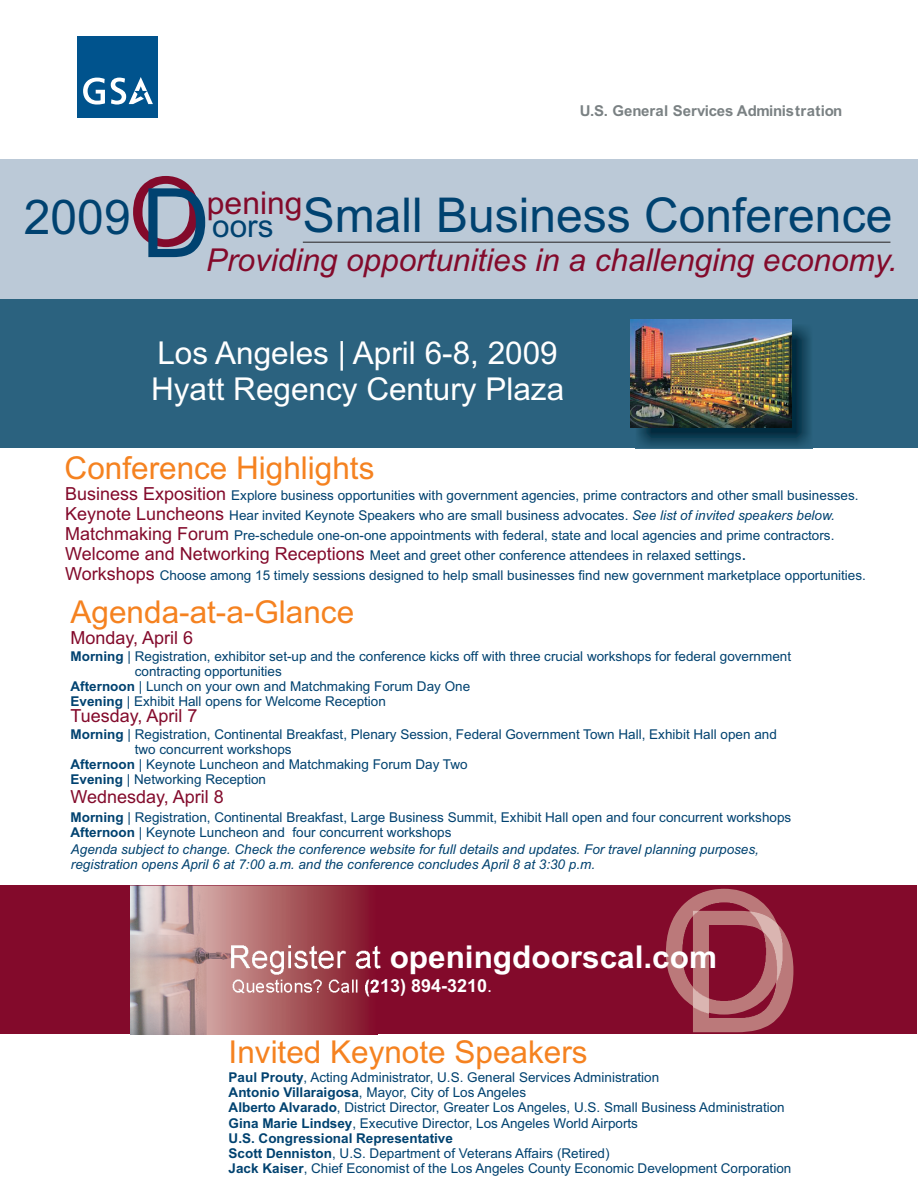
<style>
.page{position:relative;width:918px;height:1188px;background:#fff}
.page>*{position:absolute;margin:0;border:0;box-sizing:border-box;transform-origin:0 0}
.t1{font:48px "Arial";color:#004270}
.t2{font:31.5px "Arial";color:#f58220}
.t3{font:31.5px/35.2px "Arial";color:#fff}
.t4{font:italic 31.5px "Arial";color:#830a2b}
.t5{font:700 31.5px "Arial";color:#fff}
.t6{font:31.5px "Arial";color:#830a2b}
.t7{font:31.5px "Arial";color:#004270}
.t8{font:18px/20.1px "Arial";color:#830a2b}
.t9{font:700 15px "Arial";color:#7a8183}
.t10{font:13.5px/15.1px "Arial";color:#004270}
.t11{font:italic 13.5px/15.1px "Arial";color:#004270}
.t12{font:700 13.5px/15.1px "Arial";color:#004270}
.s1{font-size:96px;color:#830a2b}
.s2{font-size:96px}
.s3{font-style:italic}
.s4{font-size:18px}
.s5{font-weight:700}
.s6{font-weight:400}
</style>
<div class="page">
<div style="left:0;top:159px;width:918px;height:149px;background:#bbc9d7"></div>
<div style="left:77px;top:37px;width:81px;height:81px;background:#00538d"></div>
<svg style="left:83px;top:78px;width:22px;height:27px"></svg>
<svg style="left:111px;top:77px;width:42px;height:28px"></svg>
<div style="left:0;top:300px;width:918px;height:148px;background:#2b627f"></div>
<div style="left:0;top:886px;width:917px;height:148px;background:#830a2b"></div>
<hr style="left:303px;top:242px;width:587px;height:1px;background:#231f20">
<img style="left:666px;top:889px;width:104px;height:117px">
<img style="left:693px;top:911px;width:100px;height:121px">
<img style="left:635px;top:325px;width:177px;height:124px">
<img style="left:630px;top:320px;width:161px;height:108px">
<img style="left:130px;top:886px;width:247px;height:148px">
<p class="t9" style="left:580px;top:105px;width:264px">U.S. General Services Administration</p>
<h1 class="t1" style="left:24px;top:197px;width:870px">2009<span class="s1">O</span><span class="s2">D</span> Small Business Conference</h1>
<h2 class="t6" style="left:207px;top:191px;width:97px">pening</h2>
<h2 class="t7" style="left:212px;top:214px;width:63px">oors</h2>
<h2 class="t4" style="left:206px;top:248px;width:693px">Providing opportunities in a challenging economy.</h2>
<h2 class="t3" style="left:151px;top:339px;width:415px">Los Angeles | April 6-8, 2009<br>Hyatt Regency Century Plaza</h2>
<h2 class="t2" style="left:65px;top:456px;width:311px">Conference Highlights</h2>
<h3 class="t8" style="left:65px;top:485px;width:301px">Business Exposition<br>Keynote Luncheons<br>Matchmaking Forum<br>Welcome and Networking Receptions<br>Workshops</h3>
<p class="t10" style="left:231px;top:489px;width:629px">Explore business opportunities with government agencies, prime contractors and other small businesses.</p>
<p class="t10" style="left:229px;top:509px;width:607px">Hear invited Keynote Speakers who are small business advocates. <span class="s3">See list of invited speakers below.</span></p>
<p class="t10" style="left:234px;top:529px;width:602px">Pre-schedule one-on-one appointments with federal, state and local agencies and prime contractors.</p>
<p class="t10" style="left:370px;top:549px;width:378px">Meet and greet other conference attendees in relaxed settings<span class="s4">.</span></p>
<p class="t10" style="left:160px;top:569px;width:708px">Choose among 15 timely sessions designed to help small businesses find new government marketplace opportunities.</p>
<h2 class="t2" style="left:71px;top:600px;width:285px">Agenda-at-a-Glance</h2>
<h3 class="t8" style="left:71px;top:629px;width:124px">Monday, April 6</h3>
<p class="t10" style="left:71px;top:650px;width:722px"><span class="s5">Morning</span> | Registration, exhibitor set-up and the conference kicks off with three crucial workshops for federal government</p>
<p class="t10" style="left:135px;top:665px;width:149px">contracting opportunities</p>
<p class="t10" style="left:71px;top:680px;width:401px"><span class="s5">Afternoon</span> | Lunch on your own and Matchmaking Forum Day One</p>
<p class="t10" style="left:71px;top:695px;width:317px"><span class="s5">Evening</span> | Exhibit Hall opens for Welcome Reception</p>
<p class="t10" style="left:71px;top:727px;width:708px"><span class="s5">Morning</span> | Registration, Continental Breakfast, Plenary Session, Federal Government Town Hall, Exhibit Hall open and</p>
<p class="t10" style="left:135px;top:743px;width:158px">two concurrent workshops</p>
<p class="t10" style="left:71px;top:758px;width:399px"><span class="s5">Afternoon</span> | Keynote Luncheon and Matchmaking Forum Day Two</p>
<p class="t10" style="left:71px;top:773px;width:197px"><span class="s5">Evening</span> | Networking Reception</p>
<p class="t10" style="left:71px;top:810px;width:722px"><span class="s5">Morning</span> | Registration, Continental Breakfast, Large Business Summit, Exhibit Hall open and four concurrent workshops<br><span class="s5">Afternoon</span> | Keynote Luncheon and four concurrent workshops</p>
<p class="t11" style="left:71px;top:843px;width:690px">Agenda subject to change. Check the conference website for full details and updates. For travel planning purposes, registration opens April 6 at 7:00 a.m. and the conference concludes April 8 at 3:30 p.m.</p>
<h3 class="t8" style="left:71px;top:707px;width:129px">Tuesday, April 7</h3>
<h3 class="t8" style="left:71px;top:788px;width:155px">Wednesday, April 8</h3>
<h2 class="t5" style="left:229px;top:945px;width:490px"><span class="s6">Register at</span> openingdoorscal.com</h2>
<h2 class="t2" style="left:229px;top:1040px;width:360px">Invited Keynote Speakers</h2>
<p class="t10" style="left:229px;top:1071px;width:432px"><span class="s5">Paul Prouty</span>, Acting Administrator, U.S. General Services Administration</p>
<p class="t10" style="left:229px;top:1101px;width:558px"><span class="s5">Alberto Alvarado</span>, District Director, Greater Los Angeles, U.S. Small Business Administration</p>
<p class="t10" style="left:229px;top:1147px;width:564px"><span class="s5">Scott Denniston</span>, U.S. Department of Veterans Affairs (Retired)<br><span class="s5">Jack Kaiser</span>, Chief Economist of the Los Angeles County Economic Development Corporation</p>
<p class="t10" style="left:229px;top:1086px;width:299px"><span class="s5">Antonio Villaraigosa</span>, Mayor, City of Los Angeles</p>
<p class="t12" style="left:229px;top:1116px;width:411px">Gina Marie Lindsey<span class="s6">, Executive Director, Los Angeles World Airports<br></span>U.S. Congressional Representative</p>
</div>
